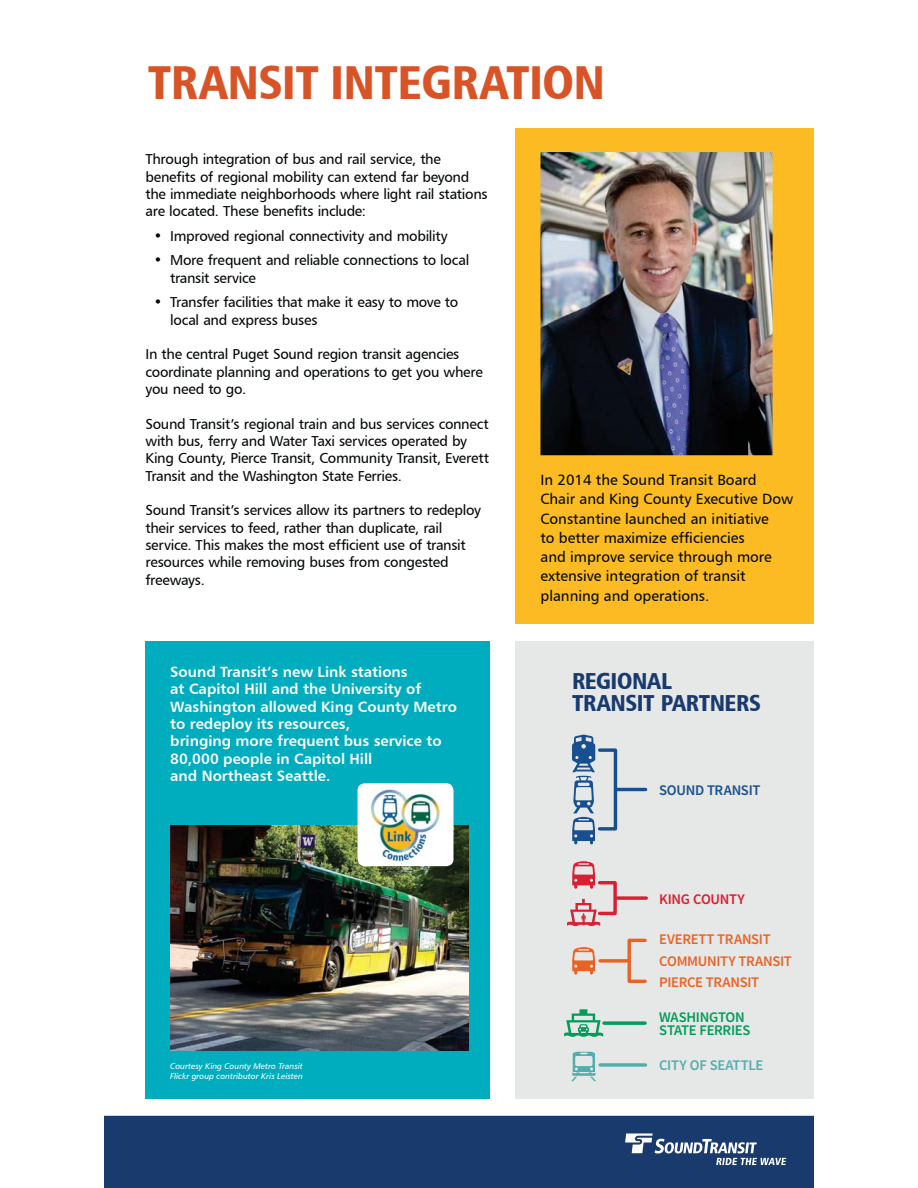
<style>
.page{position:relative;width:918px;height:1188px;background:#fff}
.page>*{position:absolute;margin:0;border:0;box-sizing:border-box;transform-origin:0 0}
.t1{font:47.7px "Humanist 777 BT Black Condensed B";letter-spacing:-.015em;color:#d85427}
.t2{font:23.1px/21.8px "Humanist 777 BT Black Condensed B";letter-spacing:-.015em;color:#183a6d}
.t3{font:14.85px/19.2px "Humanist 777 BT Roman B";color:#030806}
.t4{font:14.85px/17.4px "Humanist 777 BT Bold B";color:#fff}
.t5{font:600 14.7px "Source Sans Pro";letter-spacing:-.02em;color:#ea6324}
.t6{font:600 14.7px/13.2px "Source Sans Pro";letter-spacing:-.02em;color:#009c5a}
.t7{font:600 14.7px "Source Sans Pro";letter-spacing:-.02em;color:#53afad}
.t8{font:600 14.7px "Source Sans Pro";letter-spacing:-.02em;color:#18508f}
.t9{font:600 14.7px "Source Sans Pro";letter-spacing:-.02em;color:#d91f31}
.t10{font:14.4px/17.4px "Humanist 777 BT Roman B";letter-spacing:-.02em;color:#030806}
.t11{font:8.25px/9.9px "Humanist 777 BT Italic B";color:#fff}
</style>
<div class="page">
<div style="left:104px;top:1116px;width:710px;height:72px;background:#183a6d"></div>
<svg style="left:625px;top:1133px;width:161px;height:32px;background:#4d678e"></svg>
<div style="left:516px;top:129px;width:298px;height:495px;background:#fdbb23"></div>
<img style="left:540px;top:152px;width:233px;height:303px">
<div style="left:516px;top:641px;width:298px;height:458px;background:#e6e7e7"></div>
<div style="left:627px;top:939px;width:20px;height:44px;border:3px solid #ea6324"></div>
<svg style="left:600px;top:959px;width:28px;height:4px"></svg>
<svg style="left:572px;top:947px;width:23px;height:28px"></svg>
<svg style="left:617px;top:896px;width:29px;height:4px"></svg>
<svg style="left:572px;top:861px;width:23px;height:28px"></svg>
<div style="left:598px;top:748px;width:19px;height:83px;border:3px solid #18508f"></div>
<hr style="left:616px;top:788px;width:30px;height:3px;background:#18508f">
<svg style="left:572px;top:735px;width:23px;height:109px"></svg>
<svg style="left:604px;top:1021px;width:41px;height:4px"></svg>
<svg style="left:564px;top:1009px;width:39px;height:28px"></svg>
<svg style="left:600px;top:1063px;width:46px;height:4px"></svg>
<svg style="left:571px;top:1052px;width:25px;height:29px"></svg>
<div style="left:598px;top:881px;width:19px;height:34px;border:3px solid #d91f31"></div>
<svg style="left:567px;top:899px;width:33px;height:27px"></svg>
<div style="left:146px;top:641px;width:344px;height:458px;background:#00adbe"></div>
<img style="left:170px;top:826px;width:299px;height:224px">
<div style="left:358px;top:783px;width:95px;height:83px;background:#fff;border-radius:7px"></div>
<img style="left:370px;top:789px;width:70px;height:74px">
<h1 class="t1" style="left:148px;top:52px;width:459px">TRANSIT INTEGRATION</h1>
<p class="t10" style="left:146px;top:150px;width:343px">Through integration of bus and rail service, the benefits of regional mobility can extend far beyond the immediate neighborhoods where light rail stations are located. These benefits include:</p>
<p class="t10" style="left:154px;top:227px;width:295px">• Improved regional connectivity and mobility</p>
<p class="t10" style="left:170px;top:252px;width:301px;text-indent:-17px">• More frequent and reliable connections to local transit service</p>
<p class="t10" style="left:170px;top:293px;width:290px;text-indent:-17px">• Transfer facilities that make it easy to move to local and express buses</p>
<p class="t10" style="left:146px;top:345px;width:339px">In the central Puget Sound region transit agencies coordinate planning and operations to get you where you need to go.</p>
<p class="t10" style="left:146px;top:415px;width:345px">Sound Transit’s regional train and bus services connect with bus, ferry and Water Taxi services operated by King County, Pierce Transit, Community Transit, Everett Transit and the Washington State Ferries.</p>
<p class="t10" style="left:146px;top:501px;width:337px">Sound Transit’s services allow its partners to redeploy their services to feed, rather than duplicate, rail service. This makes the most efficient use of transit resources while removing buses from congested freeways.</p>
<p class="t4" style="left:170px;top:663px;width:288px">Sound Transit’s new Link stations<br>at Capitol Hill and the University of<br>Washington allowed King County Metro to redeploy its resources,<br>bringing more frequent bus service to<br>80,000 people in Capitol Hill<br>and Northeast Seattle.</p>
<p class="t11" style="left:170px;top:1061px;width:134px">Courtesy King County Metro Transit<br>Flickr group contributor Kris Leisten</p>
<p class="t3" style="left:540px;top:470px;width:254px">In 2014 the Sound Transit Board<br>Chair and King County Executive Dow<br>Constantine launched an initiative<br>to better maximize efficiencies<br>and improve service through more extensive integration of transit planning and operations.</p>
<h2 class="t2" style="left:572px;top:670px;width:190px">REGIONAL<br>TRANSIT PARTNERS</h2>
<p class="t8" style="left:659px;top:781px;width:103px">SOUND TRANSIT</p>
<p class="t9" style="left:659px;top:890px;width:87px">KING COUNTY</p>
<p class="t5" style="left:659px;top:930px;width:113px">EVERETT TRANSIT</p>
<p class="t5" style="left:659px;top:953px;width:134px">COMMUNITY TRANSIT</p>
<p class="t5" style="left:659px;top:973px;width:101px">PIERCE TRANSIT</p>
<p class="t6" style="left:659px;top:1010px;width:93px">WASHINGTON<br>STATE FERRIES</p>
<p class="t7" style="left:659px;top:1057px;width:105px">CITY OF SEATTLE</p>
</div>
